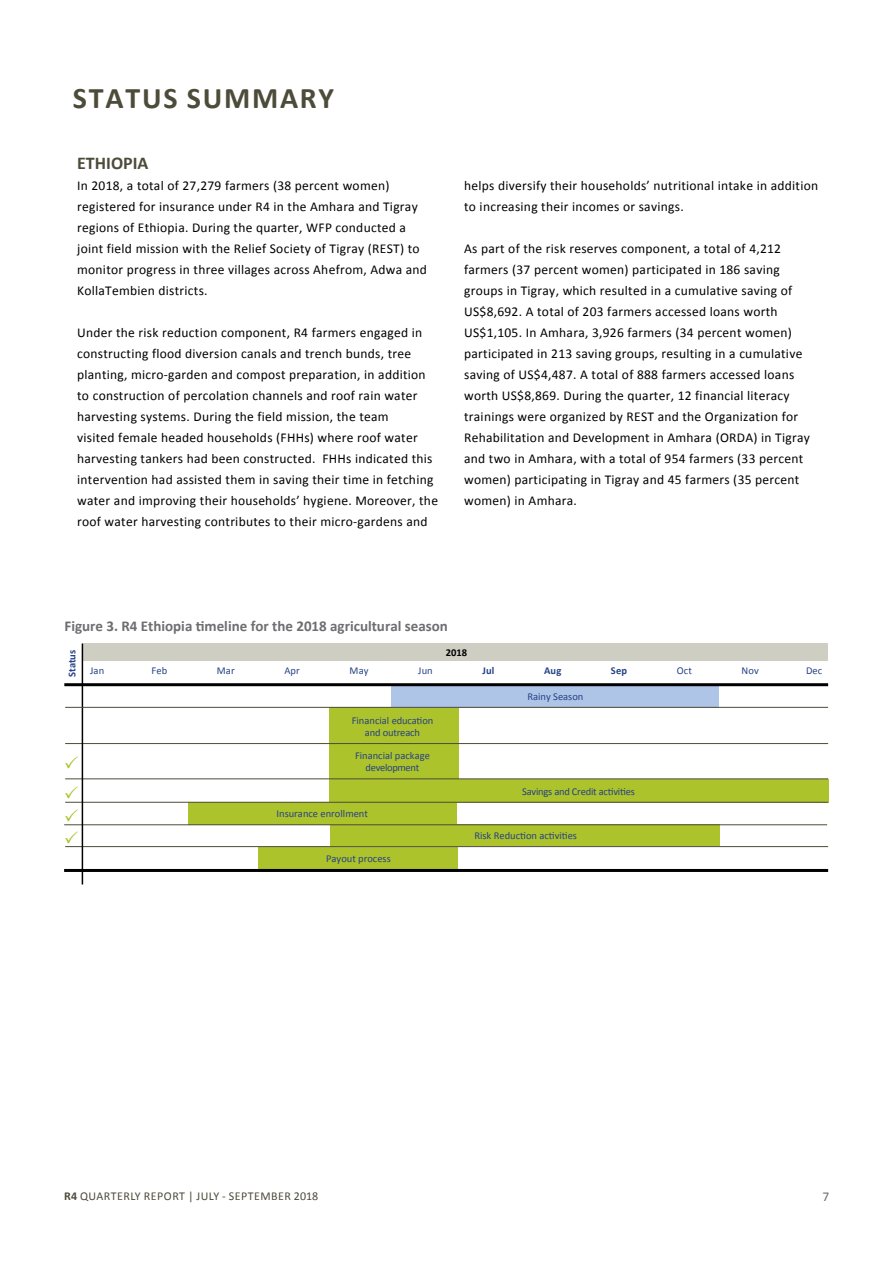
<style>
.page{position:relative;width:893px;height:1263px;background:#fff}
.page>*{position:absolute;margin:0;border:0;box-sizing:border-box;transform-origin:0 0}
.t1{font:700 30px "Calibri";letter-spacing:.06em;color:#4d4b39}
.body_copy{font:700 18px "Calibri";color:#4d4b39}
.t2{font:700 15px "Calibri";color:#6d6e71}
.body_copy-2{font:13.5px/21px "Calibri";letter-spacing:.02em;color:#000}
.t3{font:13.5px "Calibri";color:#6d6e71}
.t4{font:12px "Calibri";letter-spacing:.04em;color:#4d4b39}
.t5{font:10.5px "Calibri";color:#264286}
.t6{font:10.5px "Calibri";letter-spacing:-.02em;color:#264286}
.t7{font:700 10.5px "Calibri";letter-spacing:.01em;color:#264286}
.t8{font:10.5px "Calibri";letter-spacing:-.03em;color:#264286}
.t9{font:700 10.5px "Calibri";color:#000}
.s1{font-weight:700}
</style>
<div class="page">
<div style="left:329px;top:779px;width:500px;height:23px;background:#adc32b"></div>
<div style="left:188px;top:802px;width:269px;height:23px;background:#adc32b"></div>
<div style="left:329px;top:707px;width:130px;height:37px;background:#adc32b"></div>
<div style="left:329px;top:743px;width:130px;height:36px;background:#adc32b"></div>
<div style="left:258px;top:847px;width:200px;height:22px;background:#adc32b"></div>
<div style="left:330px;top:824px;width:389px;height:22px;background:#adc32b"></div>
<hr style="left:65px;top:743px;width:763px;height:1px;background:#4d4b39">
<hr style="left:65px;top:846px;width:763px;height:1px;background:#4d4b39">
<hr style="left:65px;top:778px;width:763px;height:1px;background:#4d4b39">
<hr style="left:64px;top:824px;width:763px;height:1px;background:#4d4b39">
<hr style="left:65px;top:802px;width:763px;height:1px;background:#4d4b39">
<hr style="left:64px;top:869px;width:764px;height:3px;background:#000">
<div style="left:83px;top:643px;width:745px;height:17px;background:#cecec2"></div>
<hr style="left:82px;top:643px;width:1px;height:241px;background:#000">
<div style="left:391px;top:686px;width:328px;height:21px;background:#aec5e7"></div>
<hr style="left:65px;top:707px;width:763px;height:1px;background:#4d4b39">
<hr style="left:64px;top:683px;width:764px;height:3px;background:#000">
<p class="t1" style="left:73px;top:78px;width:263px">STATUS SUMMARY</p>
<p class="body_copy" style="left:77px;top:151px;width:73px">ETHIOPIA</p>
<p class="body_copy-2" style="left:77px;top:175px;width:351px">In 2018, a total of 27,279 farmers (38 percent women) registered for insurance under R4 in the Amhara and Tigray regions of Ethiopia. During the quarter, WFP conducted a joint field mission with the Relief Society of Tigray (REST) to monitor progress in three villages across Ahefrom, Adwa and KollaTembien districts.</p>
<p class="body_copy-2" style="left:77px;top:322px;width:362px">Under the risk reduction component, R4 farmers engaged in constructing flood diversion canals and trench bunds, tree planting, micro-garden and compost preparation, in addition to construction of percolation channels and roof rain water harvesting systems. During the field mission, the team<br>visited female headed households (FHHs) where roof water harvesting tankers had been constructed. FHHs indicated this intervention had assisted them in saving their time in fetching water and improving their households’ hygiene. Moreover, the roof water harvesting contributes to their micro-gardens and</p>
<p class="body_copy-2" style="left:464px;top:175px;width:356px">helps diversify their households’ nutritional intake in addition to increasing their incomes or savings.</p>
<p class="body_copy-2" style="left:464px;top:238px;width:347px">As part of the risk reserves component, a total of 4,212 farmers (37 percent women) participated in 186 saving groups in Tigray, which resulted in a cumulative saving of US$8,692. A total of 203 farmers accessed loans worth US$1,105. In Amhara, 3,926 farmers (34 percent women) participated in 213 saving groups, resulting in a cumulative saving of US$4,487. A total of 888 farmers accessed loans worth US$8,869. During the quarter, 12 financial literacy trainings were organized by REST and the Organization for Rehabilitation and Development in Amhara (ORDA) in Tigray and two in Amhara, with a total of 954 farmers (33 percent women) participating in Tigray and 45 farmers (35 percent women) in Amhara.</p>
<p class="t2" style="left:64px;top:617px;width:385px">Figure 3. R4 Ethiopia timeline for the 2018 agricultural season</p>
<p class="t7" style="left:65px;top:677px;width:29px;rotate:-90deg">Status</p>
<p class="t9" style="left:446px;top:645px;width:23px">2018</p>
<p class="t5" style="left:90px;top:664px;width:16px">Jan</p>
<p class="t5" style="left:151px;top:664px;width:17px">Feb</p>
<p class="t5" style="left:217px;top:664px;width:19px">Mar</p>
<p class="t5" style="left:284px;top:664px;width:17px">Apr</p>
<p class="t5" style="left:350px;top:664px;width:20px">May</p>
<p class="t5" style="left:418px;top:664px;width:16px">Jun</p>
<p class="t7" style="left:483px;top:664px;width:13px">Jul</p>
<p class="t7" style="left:544px;top:664px;width:19px">Aug</p>
<p class="t7" style="left:611px;top:664px;width:18px">Sep</p>
<p class="t5" style="left:677px;top:664px;width:17px">Oct</p>
<p class="t5" style="left:742px;top:664px;width:19px">Nov</p>
<p class="t5" style="left:806px;top:664px;width:18px">Dec</p>
<p class="t5" style="left:352px;top:714px;width:83px">Financial education</p>
<p class="t5" style="left:365px;top:726px;width:57px">and outreach</p>
<p class="t5" style="left:355px;top:749px;width:76px">Financial package</p>
<p class="t8" style="left:366px;top:761px;width:55px">development</p>
<p class="t5" style="left:277px;top:806px;width:93px">Insurance enrollment</p>
<p class="t5" style="left:326px;top:852px;width:66px">Payout process</p>
<p class="t5" style="left:527px;top:689px;width:58px">Rainy Season</p>
<p class="t6" style="left:522px;top:785px;width:114px">Savings and Credit activities</p>
<p class="t5" style="left:474px;top:829px;width:104px">Risk Reduction activities</p>
<p class="t4" style="left:64px;top:1188px;width:256px"><span class="s1">R4</span> QUARTERLY REPORT | JULY - SEPTEMBER 2018</p>
<p class="t3" style="left:822px;top:1188px;width:8px">7</p>
</div>
